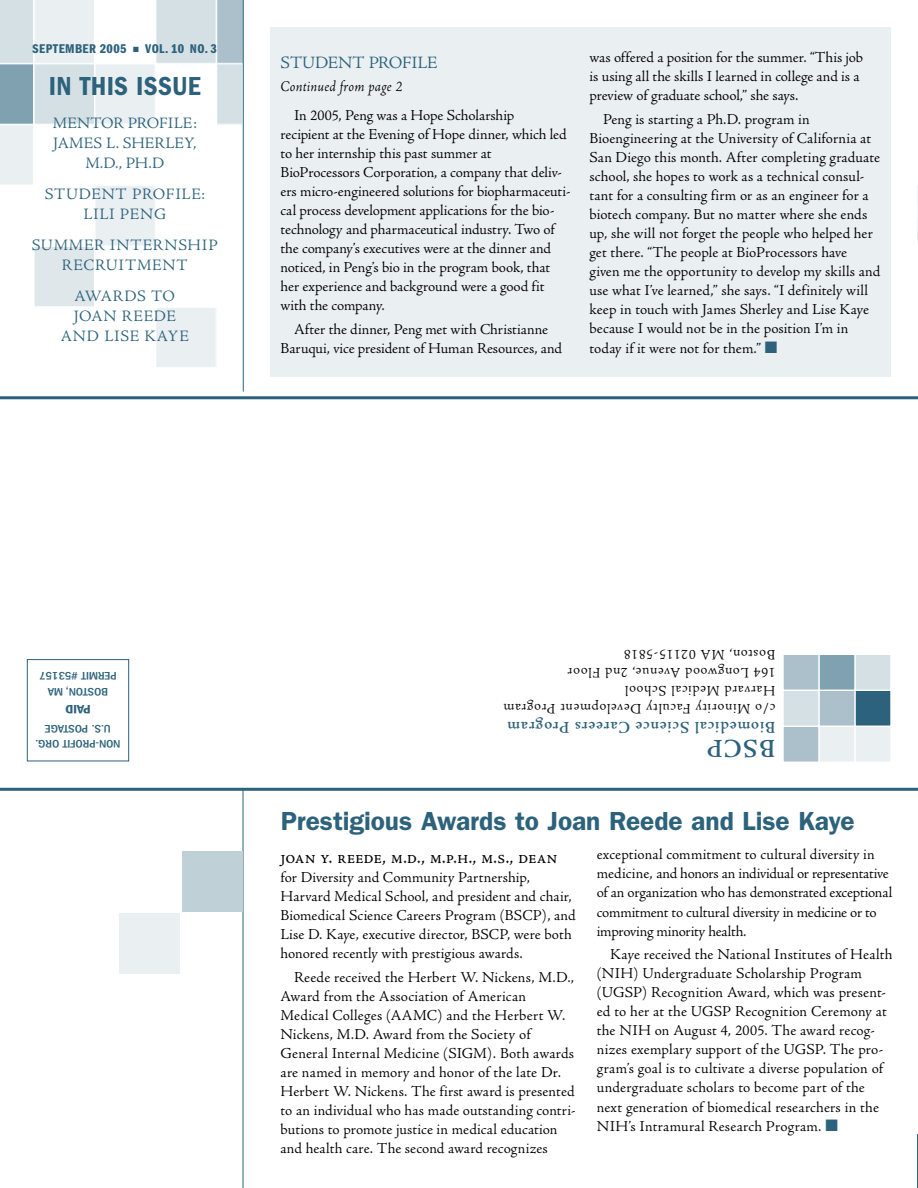
<style>
.page{position:relative;width:918px;height:1188px;background:#fff}
.page>*{position:absolute;margin:0;border:0;box-sizing:border-box;transform-origin:0 0}
.t1{font:600 condensed 27px "Franklin Gothic";letter-spacing:.005em;color:#2c627b}
.t2{font:600 27px "Adobe Jenson";color:#2c627b}
.t3{font:600 26.25px "Franklin Gothic";color:#2c627b}
.t4{font:20.25px "Adobe Jenson Regular SC";color:#000;scale:.95 1}
.t5{font:18px "Adobe Jenson Regular SC";letter-spacing:-.01em;color:#2c627b}
.t6{font:600 17.25px "Adobe Jenson";letter-spacing:.045em;color:#2c627b}
.t7{font:16.5px/20px "Adobe Jenson Regular SC";letter-spacing:.035em;color:#2c627b;text-align:center}
.t8{font:16.5px/20px "Adobe Jenson Regular SC";color:#2c627b;text-align:center}
.t9{font:15.75px/19px "Adobe Jenson";letter-spacing:.005em;color:#000}
.t10{font:italic 15.75px "Adobe Jenson";letter-spacing:.015em;color:#000}
.t11{font:15px/18px "Adobe Jenson";letter-spacing:.05em;color:#000}
.t12{font:13.2px "Franklin Gothic Demi Cmpr";letter-spacing:.025em;color:#2c627b;scale:1.14 1}
.t13{font:600 condensed 12.6px "Franklin Gothic";color:#2c627b;scale:1.14 1}
.t14{font:500 condensed 11.25px/15.6px "Franklin Gothic";letter-spacing:-.01em;color:#2c627b;text-align:center;scale:1.14 1}
.s1{color:#2c627b}
</style>
<div class="page">
<svg style="left:0;top:0;width:243px;height:368px"></svg>
<div style="left:27px;top:659px;width:102px;height:102px;border:1px solid #2c627b"></div>
<div style="left:855px;top:691px;width:36px;height:35px;background:#2c627b"></div>
<div style="left:855px;top:690px;width:36px;height:36px;border:1px solid #fff"></div>
<div style="left:855px;top:727px;width:36px;height:35px;background:#eaeff2"></div>
<div style="left:855px;top:726px;width:36px;height:36px;border:1px solid #fff"></div>
<div style="left:819px;top:691px;width:36px;height:35px;background:#abc0ca"></div>
<div style="left:819px;top:690px;width:36px;height:36px;border:1px solid #fff"></div>
<div style="left:819px;top:727px;width:36px;height:35px;background:#eaeff2"></div>
<div style="left:819px;top:726px;width:36px;height:36px;border:1px solid #fff"></div>
<div style="left:783px;top:691px;width:36px;height:35px;background:#d5e0e5"></div>
<div style="left:783px;top:690px;width:36px;height:36px;border:1px solid #fff"></div>
<div style="left:855px;top:655px;width:36px;height:35px;background:#d5e0e5"></div>
<div style="left:855px;top:654px;width:36px;height:36px;border:1px solid #fff"></div>
<div style="left:819px;top:655px;width:36px;height:35px;background:#80a1b0"></div>
<div style="left:819px;top:654px;width:36px;height:36px;border:1px solid #fff"></div>
<div style="left:783px;top:655px;width:36px;height:35px;background:#abc0ca"></div>
<div style="left:783px;top:654px;width:36px;height:36px;border:1px solid #fff"></div>
<div style="left:783px;top:727px;width:36px;height:35px;background:#abc0ca"></div>
<div style="left:783px;top:726px;width:36px;height:36px;border:1px solid #fff"></div>
<hr style="left:243px;top:788px;width:1px;height:400px;background:#2c627b">
<hr style="left:0;top:396px;width:918px;height:3px;background:#2c627b">
<hr style="left:0;top:788px;width:918px;height:3px;background:#2c627b">
<hr style="left:243px;top:0;width:1px;height:392px;background:#2c627b">
<div style="left:182px;top:851px;width:61px;height:61px;background:#c0d0d7"></div>
<div style="left:119px;top:913px;width:61px;height:61px;background:#eaeff2"></div>
<svg style="left:917px;top:185px;width:1px;height:57px"></svg>
<hr style="left:917px;top:1134px;width:1px;height:54px;background:#2c627b">
<div style="left:270px;top:27px;width:621px;height:349px;background:#eaeff2"></div>
<p class="t12" style="left:33px;top:42px;width:163px">SEPTEMBER 2005 ■ VOL. 10 NO. 3</p>
<h1 class="t1" style="left:49px;top:70px;width:153px">IN THIS ISSUE</h1>
<p class="t8" style="left:53px;top:113px;width:145px">MENTOR PROFILE:<br>JAMES L. SHERLEY,<br>M.D., PH.D</p>
<p class="t7" style="left:45px;top:184px;width:162px">STUDENT PROFILE:<br>LILI PENG</p>
<p class="t7" style="left:32px;top:235px;width:188px">SUMMER INTERNSHIP<br>RECRUITMENT</p>
<p class="t7" style="left:61px;top:286px;width:130px">AWARDS TO<br>JOAN REEDE<br>AND LISE KAYE</p>
<p class="t5" style="left:281px;top:53px;width:158px">STUDENT PROFILE</p>
<p class="t10" style="left:281px;top:78px;width:123px">Continued from page 2</p>
<p class="t9" style="left:280px;top:106px;width:292px;text-indent:14px">In 2005, Peng was a Hope Scholarship<br>recipient at the Evening of Hope dinner, which led to her internship this past summer at BioProcessors Corporation, a company that deliv&shy;ers micro-engineered solutions for biopharmaceuti&shy;cal process development applications for the bio&shy;technology and pharmaceutical industry. Two of the company’s executives were at the dinner and noticed, in Peng’s bio in the program book, that her experience and background were a good fit with the company.</p>
<p class="t9" style="left:281px;top:320px;width:283px;text-align:center">After the dinner, Peng met with Christianne<br>Baruqui, vice president of Human Resources, and</p>
<p class="t9" style="left:589px;top:49px;width:275px">was offered a position for the summer. “This job is using all the skills I learned in college and is a preview of graduate school,” she says.</p>
<p class="t9" style="left:589px;top:110px;width:292px;text-indent:14px">Peng is starting a Ph.D. program in Bioengineering at the University of California at San Diego this month. After completing graduate school, she hopes to work as a technical consul&shy;tant for a consulting firm or as an engineer for a biotech company. But no matter where she ends up, she will not forget the people who helped her get there. “The people at BioProcessors have given me the opportunity to develop my skills and use what I’ve learned,” she says. “I definitely will keep in touch with James Sherley and Lise Kaye because I would not be in the position I’m in today if it were not for them.” <span class="s1">■</span></p>
<p class="t14" style="left:117px;top:699px;width:70px;rotate:-180deg">BOSTON, MA<br>PERMIT #53157</p>
<p class="t13" style="left:91px;top:717px;width:24px;rotate:-180deg">PAID</p>
<p class="t14" style="left:121px;top:752px;width:76px;rotate:-180deg">NON-PROFIT ORG.<br>U.S. POSTAGE</p>
<p class="t11" style="left:776px;top:717px;width:273px;rotate:-180deg">c/o Minority Faculty Development Program<br>Harvard Medical School<br>164 Longwood Avenue, 2nd Floor<br>Boston, MA 02115-5818</p>
<p class="t6" style="left:776px;top:737px;width:270px;rotate:-180deg">Biomedical Science Careers Program</p>
<h1 class="t2" style="left:776px;top:763px;width:70px;rotate:-180deg">BSCP</h1>
<h2 class="t3" style="left:281px;top:805px;width:576px">Prestigious Awards to Joan Reede and Lise Kaye</h2>
<p class="t4" style="left:280px;top:846px;width:293px">joan y. reede, m.d., m.p.h., m.s., dean</p>
<p class="t9" style="left:280px;top:868px;width:297px">for Diversity and Community Partnership, Harvard Medical School, and president and chair, Biomedical Science Careers Program (BSCP), and Lise D. Kaye, executive director, BSCP, were both honored recently with prestigious awards.</p>
<p class="t9" style="left:280px;top:968px;width:297px;text-indent:14px">Reede received the Herbert W. Nickens, M.D., Award from the Association of American Medical Colleges (AAMC) and the Herbert W.<br>Nickens, M.D. Award from the Society of General Internal Medicine (SIGM). Both awards are named in memory and honor of the late Dr.<br>Herbert W. Nickens. The first award is presented to an individual who has made outstanding contri&shy;butions to promote justice in medical education and health care. The second award recognizes</p>
<p class="t9" style="left:597px;top:846px;width:297px">exceptional commitment to cultural diversity in medicine, and honors an individual or representative of an organization who has demonstrated exceptional commitment to cultural diversity in medicine or to improving minority health.</p>
<p class="t9" style="left:597px;top:945px;width:297px;text-indent:14px">Kaye received the National Institutes of Health (NIH) Undergraduate Scholarship Program (UGSP) Recognition Award, which was present&shy;ed to her at the UGSP Recognition Ceremony at the NIH on August 4, 2005. The award recog&shy;nizes exemplary support of the UGSP. The pro&shy;gram’s goal is to cultivate a diverse population of undergraduate scholars to become part of the next generation of biomedical researchers in the NIH’s Intramural Research Program. <span class="s1">■</span></p>
</div>
